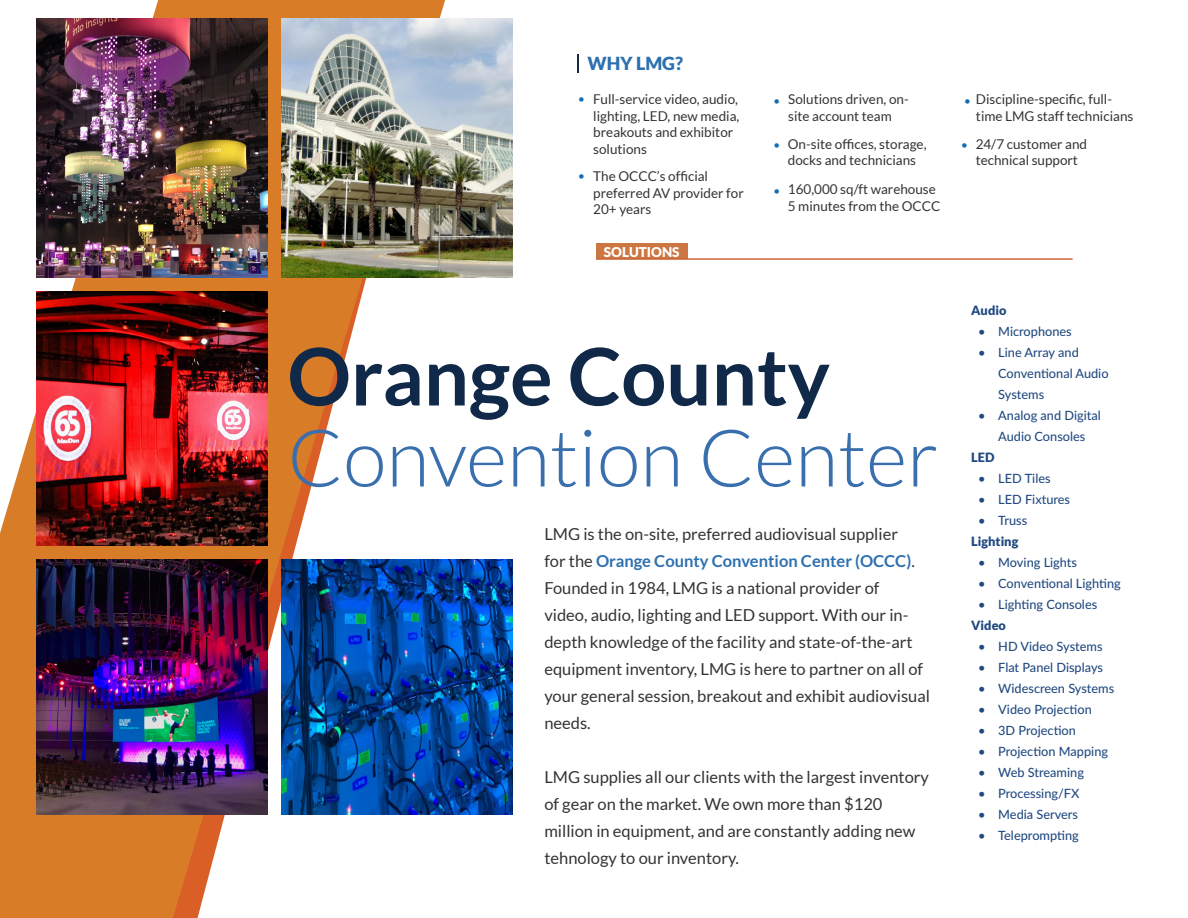
<style>
.page{position:relative;width:1188px;height:918px;background:#fff}
.page>*{position:absolute;margin:0;border:0;box-sizing:border-box;transform-origin:0 0}
.t1{font:300 79.5px/81px "Lato";color:#396fad}
.t2{font:900 18px "Lato";color:#2d70b0}
.T4{font:16.5px/27px "Lato";color:#323332}
.t3{font:300 15px "Lato";color:#126db7}
.t4{font:13.5px/16.5px "Lato";color:#323332}
.t5{font:900 13.5px "Lato";color:#fff}
.t6{font:500 12.75px/21px "Lato";color:#204980}
.t7{font:900 12.75px "Lato";color:#204980}
.s1{font-weight:700;color:#112949}
.s2{font-weight:700;color:#2d70b0}
</style>
<div class="page">
<svg style="left:0;top:0;width:445px;height:918px"></svg>
<img style="left:37px;top:18px;width:231px;height:259px">
<img style="left:281px;top:560px;width:231px;height:254px">
<img style="left:37px;top:560px;width:231px;height:254px">
<img style="left:37px;top:291px;width:231px;height:255px">
<img style="left:281px;top:18px;width:231px;height:259px">
<div style="left:596px;top:244px;width:91px;height:15px;background:#cc7641"></div>
<hr style="left:596px;top:258px;width:477px;height:2px;background:#cc6636">
<svg style="left:577px;top:54px;width:2px;height:19px"></svg>
<p class="t2" style="left:588px;top:53px;width:97px">WHY LMG?</p>
<p class="t3" style="left:577px;top:90px;width:10px">•</p>
<p class="t3" style="left:577px;top:167px;width:10px">•</p>
<p class="t4" style="left:593px;top:91px;width:148px">Full-service video, audio, lighting, LED, new media, breakouts and exhibitor solutions</p>
<p class="t4" style="left:593px;top:168px;width:152px">The OCCC’s official preferred AV provider for<br>20+ years</p>
<p class="t5" style="left:604px;top:244px;width:77px">SOLUTIONS</p>
<p class="t3" style="left:772px;top:92px;width:10px">•</p>
<p class="t4" style="left:788px;top:91px;width:122px">Solutions driven, on&shy;site account team</p>
<p class="t3" style="left:772px;top:137px;width:10px">•</p>
<p class="t4" style="left:788px;top:135px;width:140px">On-site offices, storage, docks and technicians</p>
<p class="t3" style="left:772px;top:183px;width:10px">•</p>
<p class="t4" style="left:788px;top:181px;width:154px">160,000 sq/ft warehouse<br>5 minutes from the OCCC</p>
<p class="t1" style="left:287px;top:337px;width:653px"><span class="s1">Orange County<br></span>Convention Center</p>
<p class="T4" style="left:544px;top:521px;width:387px">LMG is the on-site, preferred audiovisual supplier<br>for the <span class="s2">Orange County Convention Center (OCCC)</span>.<br>Founded in 1984, LMG is a national provider of<br>video, audio, lighting and LED support. With our in&shy;depth knowledge of the facility and state-of-the-art equipment inventory, LMG is here to partner on all of your general session, breakout and exhibit audiovisual needs.</p>
<p class="T4" style="left:544px;top:764px;width:386px">LMG supplies all our clients with the largest inventory of gear on the market. We own more than $120 million in equipment, and are constantly adding new tehnology to our inventory.</p>
<p class="t4" style="left:976px;top:91px;width:159px">Discipline-specific, full&shy;time LMG staff technicians</p>
<p class="t3" style="left:963px;top:92px;width:10px">•</p>
<p class="t3" style="left:960px;top:137px;width:10px">•</p>
<p class="t4" style="left:976px;top:135px;width:113px">24/7 customer and technical support</p>
<p class="t7" style="left:971px;top:303px;width:37px">Audio</p>
<p class="t6" style="left:978px;top:320px;width:95px">• Microphones</p>
<p class="t6" style="left:998px;top:341px;width:112px;text-indent:-20px">• Line Array and<br>Conventional Audio<br>Systems</p>
<p class="t6" style="left:978px;top:404px;width:124px;text-align:center">• Analog and Digital<br>Audio Consoles</p>
<p class="t7" style="left:971px;top:450px;width:25px">LED</p>
<p class="t6" style="left:978px;top:467px;width:74px">• LED Tiles</p>
<p class="t6" style="left:978px;top:488px;width:94px">• LED Fixtures</p>
<p class="t6" style="left:978px;top:509px;width:51px">• Truss</p>
<p class="t7" style="left:971px;top:534px;width:49px">Lighting</p>
<p class="t6" style="left:978px;top:551px;width:101px">• Moving Lights</p>
<p class="t6" style="left:978px;top:572px;width:144px">• Conventional Lighting</p>
<p class="t6" style="left:978px;top:593px;width:121px">• Lighting Consoles</p>
<p class="t7" style="left:971px;top:618px;width:36px">Video</p>
<p class="t6" style="left:978px;top:635px;width:126px">• HD Video Systems</p>
<p class="t6" style="left:978px;top:656px;width:127px">• Flat Panel Displays</p>
<p class="t6" style="left:978px;top:677px;width:138px">• Widescreen Systems</p>
<p class="t6" style="left:978px;top:698px;width:115px">• Video Projection</p>
<p class="t6" style="left:978px;top:719px;width:99px">• 3D Projection</p>
<p class="t6" style="left:978px;top:740px;width:132px">• Projection Mapping</p>
<p class="t6" style="left:978px;top:761px;width:108px">• Web Streaming</p>
<p class="t6" style="left:978px;top:782px;width:103px">• Processing/FX</p>
<p class="t6" style="left:978px;top:803px;width:102px">• Media Servers</p>
<p class="t6" style="left:978px;top:824px;width:102px">• Teleprompting</p>
</div>
